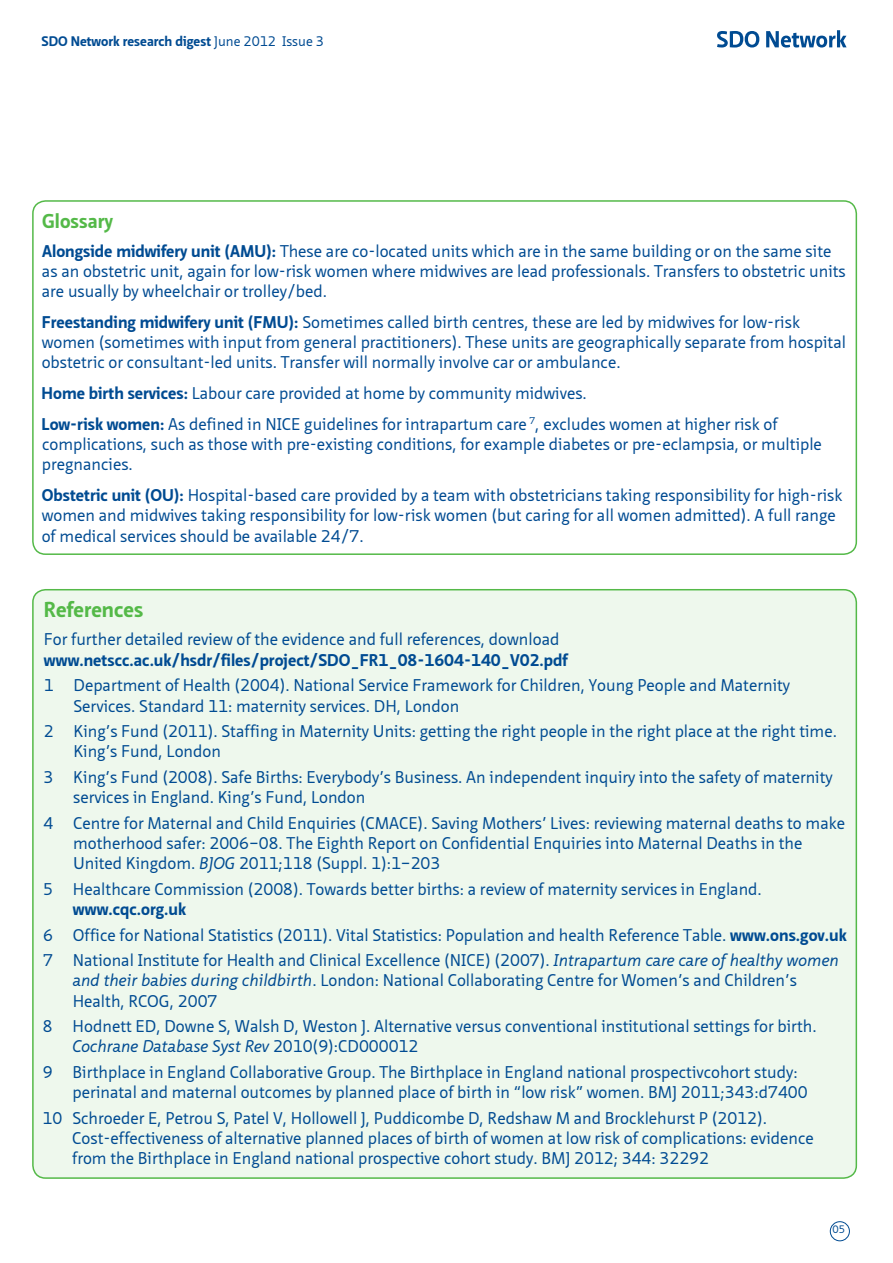
<style>
.page{position:relative;width:893px;height:1263px;background:#fff}
.page>*{position:absolute;margin:0;border:0;box-sizing:border-box;transform-origin:0 0}
.t1{font:700 21px "Neue Sans";color:#54b948}
.t2{font:700 19.5px "Neue Sans";color:#54b948}
.t3{font:16.5px/20.2px "Neue Sans";color:#004b92}
.t4{font:700 16.5px "Neue Sans";color:#004b92}
.t5{font:700 13.5px "Neue Sans";color:#004b92}
.t6{font:10.5px "Neue Sans";color:#004b92}
.s1{font-weight:400}
.s2{font-weight:700}
.s3{font-style:italic}
</style>
<div class="page">
<div style="left:830px;top:1221px;width:20px;height:20px;border:1px solid #004b92;border-radius:50%"></div>
<svg style="left:717px;top:31px;width:42px;height:17px"></svg>
<svg style="left:766px;top:30px;width:81px;height:18px"></svg>
<div style="left:32px;top:200px;width:825px;height:355px;border:2px solid #54b948;border-radius:13px"></div>
<div style="left:33px;top:590px;width:823px;height:588px;background:#eef8ed;border-radius:13px"></div>
<p class="t5" style="left:42px;top:33px;width:284px">SDO Network research digest <span class="s1">June 2012 Issue 3</span></p>
<p class="t2" style="left:42px;top:209px;width:72px">Glossary</p>
<p class="t3" style="left:42px;top:241px;width:805px"><span class="s2">Alongside midwifery unit (AMU):</span> These are co-located units which are in the same building or on the same site as an obstetric unit, again for low-risk women where midwives are lead professionals. Transfers to obstetric units are usually by wheelchair or trolley/bed.</p>
<p class="t3" style="left:42px;top:312px;width:806px"><span class="s2">Freestanding midwifery unit (FMU):</span> Sometimes called birth centres, these are led by midwives for low-risk women (sometimes with input from general practitioners). These units are geographically separate from hospital obstetric or consultant-led units. Transfer will normally involve car or ambulance.</p>
<p class="t3" style="left:42px;top:378px;width:737px;line-height:30.8px"><span class="s2">Home birth services:</span> Labour care provided at home by community midwives.<br><span class="s2">Low-risk women:</span> As defined in NICE guidelines for intrapartum care <sup>7</sup>, excludes women at higher risk of</p>
<p class="t3" style="left:42px;top:434px;width:781px">complications, such as those with pre-existing conditions, for example diabetes or pre-eclampsia, or multiple pregnancies.</p>
<p class="t3" style="left:42px;top:485px;width:802px"><span class="s2">Obstetric unit (OU):</span> Hospital-based care provided by a team with obstetricians taking responsibility for high-risk women and midwives taking responsibility for low-risk women (but caring for all women admitted). A full range of medical services should be available 24/7.</p>
<p class="t1" style="left:44px;top:596px;width:101px">References</p>
<p class="t3" style="left:44px;top:630px;width:517px">For further detailed review of the evidence and full references, download</p>
<p class="t4" style="left:44px;top:650px;width:525px">www.netscc.ac.uk/hsdr/files/project/SDO_FR1_08-1604-140_V02.pdf</p>
<p class="t3" style="left:73px;top:676px;width:718px;text-indent:-30px">1 Department of Health (2004). National Service Framework for Children, Young People and Maternity<br>Services. Standard 11: maternity services. DH, London</p>
<p class="t3" style="left:73px;top:721px;width:765px;text-indent:-30px">2 King’s Fund (2011). Staffing in Maternity Units: getting the right people in the right place at the right time.<br>King’s Fund, London</p>
<p class="t3" style="left:73px;top:767px;width:761px;text-indent:-30px">3 King’s Fund (2008). Safe Births: Everybody’s Business. An independent inquiry into the safety of maternity services in England. King’s Fund, London</p>
<p class="t3" style="left:73px;top:813px;width:774px;text-indent:-30px">4 Centre for Maternal and Child Enquiries (CMACE). Saving Mothers’ Lives: reviewing maternal deaths to make motherhood safer: 2006–08. The Eighth Report on Confidential Enquiries into Maternal Deaths in the<br>United Kingdom. <span class="s3">BJOG</span> 2011;118 (Suppl. 1):1–203</p>
<p class="t3" style="left:43px;top:879px;width:720px">5 Healthcare Commission (2008). Towards better births: a review of maternity services in England.</p>
<p class="t3" style="left:43px;top:897px;width:805px;line-height:25.5px;text-indent:30px"><span class="s2">www.cqc.org.uk<br></span>6 Office for National Statistics (2011). Vital Statistics: Population and health Reference Table. <span class="s2">www.ons.gov.uk<br></span>7 National Institute for Health and Clinical Excellence (NICE) (2007). <span class="s3">Intrapartum care care of healthy women</span></p>
<p class="t3" style="left:73px;top:971px;width:726px"><span class="s3">and their babies during childbirth</span>. London: National Collaborating Centre for Women’s and Children’s<br>Health, RCOG, 2007</p>
<p class="t3" style="left:73px;top:1016px;width:746px;text-indent:-30px">8 Hodnett ED, Downe S, Walsh D, Weston J. Alternative versus conventional institutional settings for birth.<br><span class="s3">Cochrane Database Syst Rev</span> 2010(9):CD000012</p>
<p class="t3" style="left:72px;top:1062px;width:737px;text-indent:-30px">9 Birthplace in England Collaborative Group. The Birthplace in England national prospectivcohort study: perinatal and maternal outcomes by planned place of birth in “low risk” women. BMJ 2011;343:d7400</p>
<p class="t3" style="left:72px;top:1108px;width:743px;text-indent:-30px">10 Schroeder E, Petrou S, Patel V, Hollowell J, Puddicombe D, Redshaw M and Brocklehurst P (2012).<br>Cost-effectiveness of alternative planned places of birth of women at low risk of complications: evidence from the Birthplace in England national prospective cohort study. BMJ 2012; 344: 32292</p>
<p class="t6" style="left:832px;top:1223px;width:14px">05</p>
</div>
